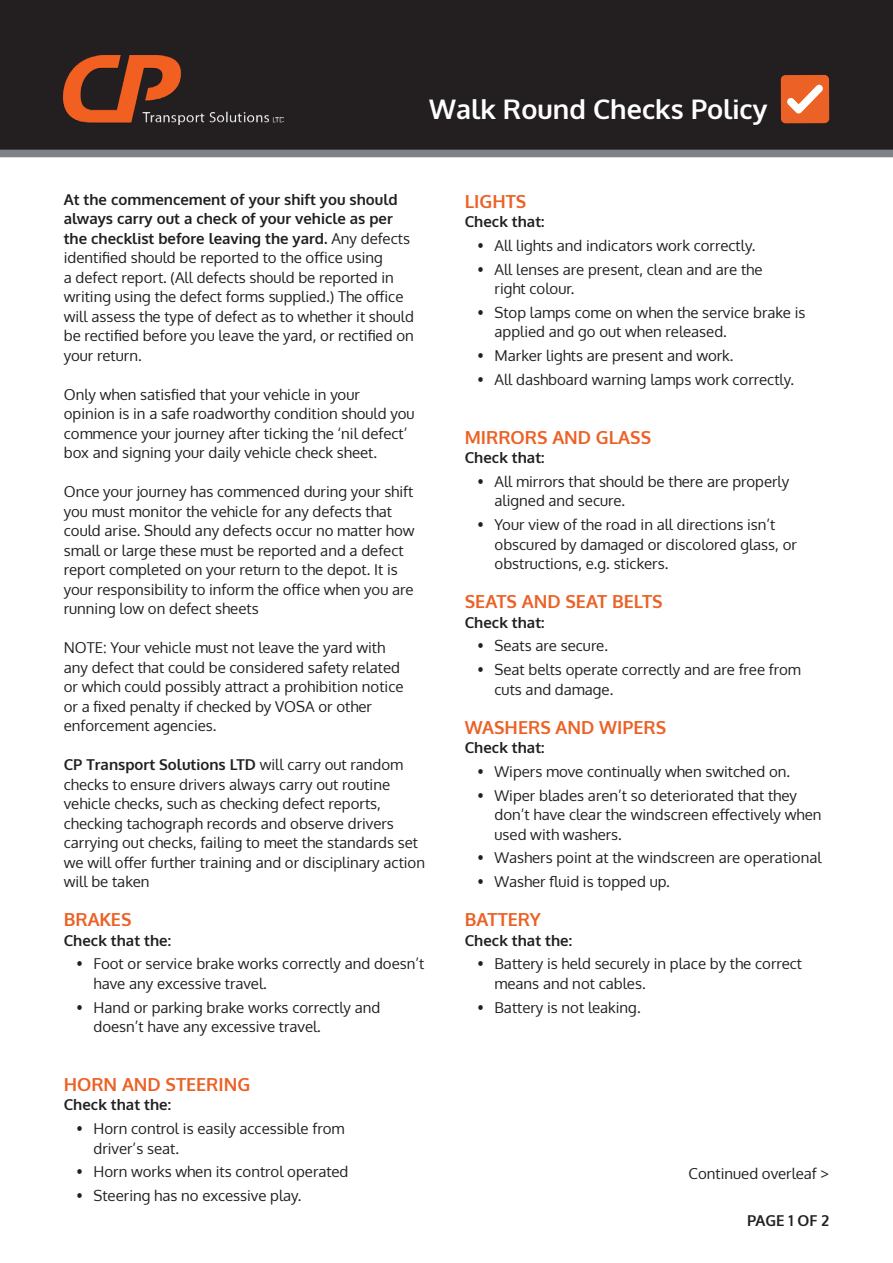
<style>
.page{position:relative;width:893px;height:1263px;background:#fff}
.page>*{position:absolute;margin:0;border:0;box-sizing:border-box;transform-origin:0 0}
.t1{font:700 27px "Oxygen";color:#fff}
.HEADING{font:700 18px "Oxygen";color:#eb6126}
.BULLETS{font:15px/19.5px "Oxygen";color:#231f20}
.BOLD{font:700 15px "Oxygen";color:#231f20}
.s1{font-weight:700}
</style>
<div class="page">
<div style="left:0;top:0;width:893px;height:152px;background:#231f20"></div>
<div style="left:0;top:150px;width:893px;height:7px;background:#808285"></div>
<div style="left:781px;top:75px;width:48px;height:48px;background:#eb6126;border-radius:5px"></div>
<svg style="left:787px;top:84px;width:36px;height:30px"></svg>
<p class="t1" style="left:429px;top:92px;width:340px">Walk Round Checks Policy</p>
<p class="BULLETS" style="left:64px;top:190px;width:352px"><span class="s1">At the commencement of your shift you should always carry out a check of your vehicle as per the checklist before leaving the yard.</span> Any defects identified should be reported to the office using<br>a defect report. (All defects should be reported in writing using the defect forms supplied.) The office will assess the type of defect as to whether it should be rectified before you leave the yard, or rectified on your return.</p>
<p class="BULLETS" style="left:64px;top:385px;width:352px">Only when satisfied that your vehicle in your opinion is in a safe roadworthy condition should you commence your journey after ticking the ‘nil defect’ box and signing your daily vehicle check sheet.</p>
<p class="BULLETS" style="left:64px;top:482px;width:352px">Once your journey has commenced during your shift you must monitor the vehicle for any defects that could arise. Should any defects occur no matter how small or large these must be reported and a defect report completed on your return to the depot. It is your responsibility to inform the office when you are running low on defect sheets</p>
<p class="BULLETS" style="left:64px;top:638px;width:341px">NOTE: Your vehicle must not leave the yard with any defect that could be considered safety related or which could possibly attract a prohibition notice or a fixed penalty if checked by VOSA or other enforcement agencies.</p>
<p class="BULLETS" style="left:64px;top:755px;width:363px"><span class="s1">CP Transport Solutions LTD</span> will carry out random checks to ensure drivers always carry out routine vehicle checks, such as checking defect reports, checking tachograph records and observe drivers carrying out checks, failing to meet the standards set we will offer further training and or disciplinary action will be taken</p>
<p class="HEADING" style="left:64px;top:908px;width:69px">BRAKES</p>
<p class="BOLD" style="left:64px;top:931px;width:109px">Check that the:</p>
<p class="BULLETS" style="left:94px;top:954px;width:332px;text-indent:-17px">• Foot or service brake works correctly and doesn’t have any excessive travel.</p>
<p class="BULLETS" style="left:94px;top:998px;width:288px;text-indent:-17px">• Hand or parking brake works correctly and doesn’t have any excessive travel.</p>
<p class="HEADING" style="left:64px;top:1073px;width:188px">HORN AND STEERING</p>
<p class="BOLD" style="left:64px;top:1095px;width:109px">Check that the:</p>
<p class="BULLETS" style="left:94px;top:1119px;width:252px;text-indent:-17px">• Horn control is easily accessible from driver’s seat.</p>
<p class="BULLETS" style="left:77px;top:1162px;width:273px">• Horn works when its control operated</p>
<p class="BULLETS" style="left:77px;top:1186px;width:227px">• Steering has no excessive play.</p>
<p class="HEADING" style="left:465px;top:190px;width:63px">LIGHTS</p>
<p class="BOLD" style="left:465px;top:212px;width:81px">Check that:</p>
<p class="BULLETS" style="left:477px;top:236px;width:279px">• All lights and indicators work correctly.</p>
<p class="BULLETS" style="left:495px;top:260px;width:269px;text-indent:-17px">• All lenses are present, clean and are the right colour.</p>
<p class="BULLETS" style="left:495px;top:303px;width:312px;text-indent:-17px">• Stop lamps come on when the service brake is applied and go out when released.</p>
<p class="BULLETS" style="left:477px;top:346px;width:257px">• Marker lights are present and work.</p>
<p class="BULLETS" style="left:477px;top:370px;width:318px">• All dashboard warning lamps work correctly.</p>
<p class="HEADING" style="left:465px;top:426px;width:188px">MIRRORS AND GLASS</p>
<p class="BOLD" style="left:465px;top:448px;width:81px">Check that:</p>
<p class="BULLETS" style="left:495px;top:472px;width:296px;text-indent:-17px">• All mirrors that should be there are properly aligned and secure.</p>
<p class="BULLETS" style="left:495px;top:515px;width:304px;text-indent:-17px">• Your view of the road in all directions isn’t obscured by damaged or discolored glass, or obstructions, e.g. stickers.</p>
<p class="HEADING" style="left:465px;top:590px;width:199px">SEATS AND SEAT BELTS</p>
<p class="BOLD" style="left:465px;top:613px;width:81px">Check that:</p>
<p class="BULLETS" style="left:477px;top:636px;width:132px">• Seats are secure.</p>
<p class="BULLETS" style="left:495px;top:660px;width:308px;text-indent:-17px">• Seat belts operate correctly and are free from cuts and damage.</p>
<p class="HEADING" style="left:465px;top:716px;width:203px">WASHERS AND WIPERS</p>
<p class="BOLD" style="left:465px;top:738px;width:81px">Check that:</p>
<p class="BULLETS" style="left:477px;top:762px;width:314px">• Wipers move continually when switched on.</p>
<p class="BULLETS" style="left:495px;top:785px;width:328px;text-indent:-17px">• Wiper blades aren’t so deteriorated that they don’t have clear the windscreen effectively when used with washers.</p>
<p class="BULLETS" style="left:477px;top:848px;width:346px">• Washers point at the windscreen are operational</p>
<p class="BULLETS" style="left:477px;top:872px;width:194px">• Washer fluid is topped up.</p>
<p class="HEADING" style="left:465px;top:908px;width:78px">BATTERY</p>
<p class="BOLD" style="left:465px;top:931px;width:109px">Check that the:</p>
<p class="BULLETS" style="left:495px;top:954px;width:309px;text-indent:-17px">• Battery is held securely in place by the correct means and not cables.</p>
<p class="BULLETS" style="left:477px;top:997px;width:165px">• Battery is not leaking.</p>
<p class="BULLETS" style="left:689px;top:1164px;width:142px">Continued overleaf &gt;</p>
<p class="BOLD" style="left:747px;top:1211px;width:84px">PAGE 1 OF 2</p>
</div>
